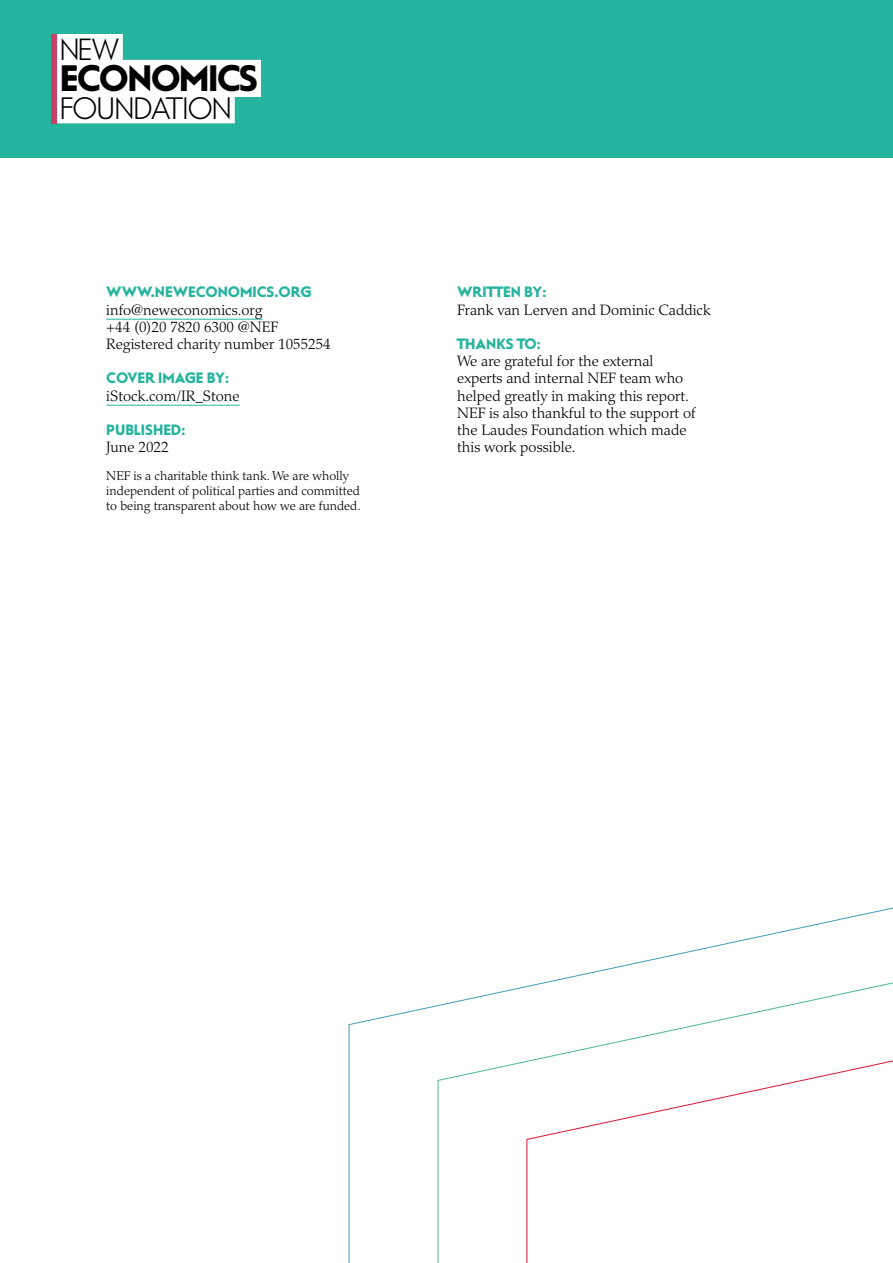
<style>
.page{position:relative;width:893px;height:1263px;background:#fff}
.page>*{position:absolute;margin:0;border:0;box-sizing:border-box;transform-origin:0 0}
.Image{font:36.75px "Steagal Bo";letter-spacing:-.045em;color:#000}
.Image-2{font:30.9px "Steagal Li";letter-spacing:-.08em;color:#000}
.Image-3{font:30.6px "Steagal Li";color:#000}
.BODY{font:300 15px/17.2px "Palatino LT Std";color:#000}
.t1{font:15px "Steagal Bo";color:#25b49e}
.t2{font:300 12.75px/15px "Palatino LT Std";color:#000}
</style>
<div class="page">
<div style="left:0;top:0;width:893px;height:157px;background:#25b49e"></div>
<svg style="left:56px;top:34px;width:205px;height:89px"></svg>
<div style="left:51px;top:34px;width:5px;height:89px;background:#cb3f66"></div>
<svg style="left:437px;top:907px;width:456px;height:356px"></svg>
<svg style="left:526px;top:952px;width:367px;height:311px"></svg>
<hr style="left:106px;top:319px;width:156px;height:1px;background:#25b49e">
<hr style="left:106px;top:405px;width:134px;height:1px;background:#25b49e">
<p class="Image-3" style="left:59px;top:33px;width:62px">NEW</p>
<p class="Image" style="left:60px;top:58px;width:200px">ECONOMICS</p>
<p class="Image-2" style="left:59px;top:91px;width:175px">FOUNDATION</p>
<p class="t1" style="left:106px;top:284px;width:207px">WWW.NEWECONOMICS.ORG</p>
<p class="BODY" style="left:106px;top:301px;width:158px">info@neweconomics.org</p>
<p class="BODY" style="left:106px;top:318px;width:173px">+44 (0)20 7820 6300 @NEF</p>
<p class="BODY" style="left:106px;top:336px;width:226px">Registered charity number 1055254</p>
<p class="t1" style="left:106px;top:370px;width:124px">COVER IMAGE BY:</p>
<p class="BODY" style="left:106px;top:387px;width:135px">iStock.com/IR_Stone</p>
<p class="t1" style="left:106px;top:421px;width:80px">PUBLISHED:</p>
<p class="BODY" style="left:106px;top:439px;width:64px">June 2022</p>
<p class="t2" style="left:106px;top:468px;width:256px">NEF is a charitable think tank. We are wholly independent of political parties and committed to being transparent about how we are funded.</p>
<p class="t1" style="left:457px;top:284px;width:91px">WRITTEN BY:</p>
<p class="BODY" style="left:457px;top:301px;width:255px">Frank van Lerven and Dominic Caddick</p>
<p class="t1" style="left:457px;top:335px;width:85px">THANKS TO:</p>
<p class="BODY" style="left:457px;top:353px;width:240px">We are grateful for the external experts and internal NEF team who helped greatly in making this report.<br>NEF is also thankful to the support of the Laudes Foundation which made this work possible.</p>
</div>
